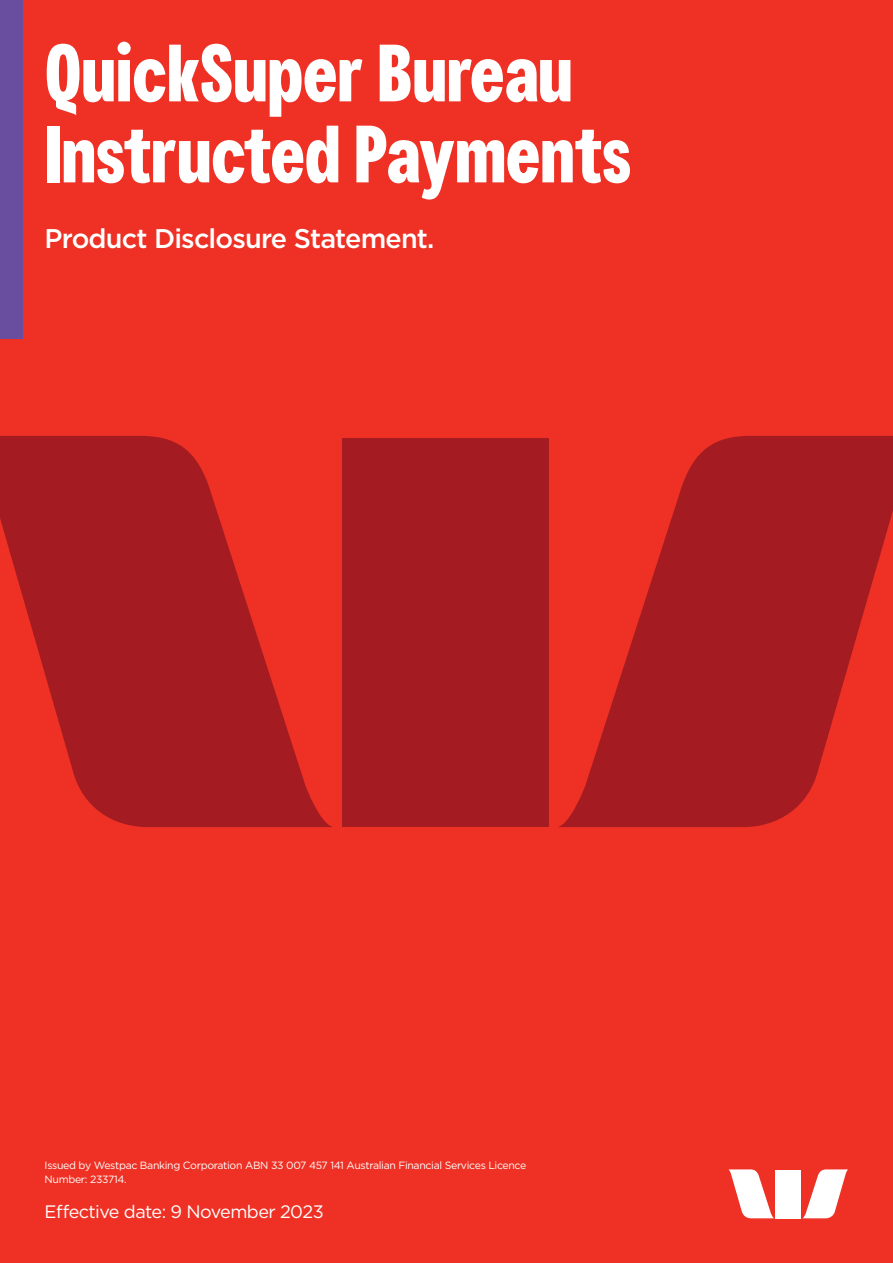
<style>
.page{position:relative;width:893px;height:1263px;background:#ee3124}
.page>*{position:absolute;margin:0;border:0;box-sizing:border-box;transform-origin:0 0}
.Ch1{font:700 81px/81px "Westpac";color:#fff}
.CH2{font:500 27px "Gotham";letter-spacing:-.03em;color:#fff}
.CB1{font:18px "Gotham";letter-spacing:-.03em;color:#fff}
.Disclaimer{font:10.5px/13.5px "Gotham";letter-spacing:-.03em;color:#fff}
</style>
<div class="page">
<svg style="left:0;top:436px;width:332px;height:391px;fill:#a41c21"></svg>
<svg style="left:558px;top:436px;width:335px;height:391px;fill:#a41c21"></svg>
<div style="left:343px;top:438px;width:206px;height:389px;background:#a41c21"></div>
<div style="left:0;top:0;width:22px;height:338px;background:#694d9f"></div>
<svg style="left:728px;top:1169px;width:46px;height:49px"></svg>
<svg style="left:803px;top:1169px;width:45px;height:49px"></svg>
<div style="left:775px;top:1170px;width:26px;height:48px;background:#fff"></div>
<h1 class="Ch1" style="left:45px;top:31px;width:588px">QuickSuper Bureau<br>Instructed Payments</h1>
<h2 class="CH2" style="left:45px;top:221px;width:391px">Product Disclosure Statement.</h2>
<p class="Disclaimer" style="left:45px;top:1159px;width:483px">Issued by Westpac Banking Corporation ABN 33 007 457 141 Australian Financial Services Licence<br>Number: 233714.</p>
<p class="CB1" style="left:45px;top:1200px;width:281px">Effective date: 9 November 2023</p>
</div>
